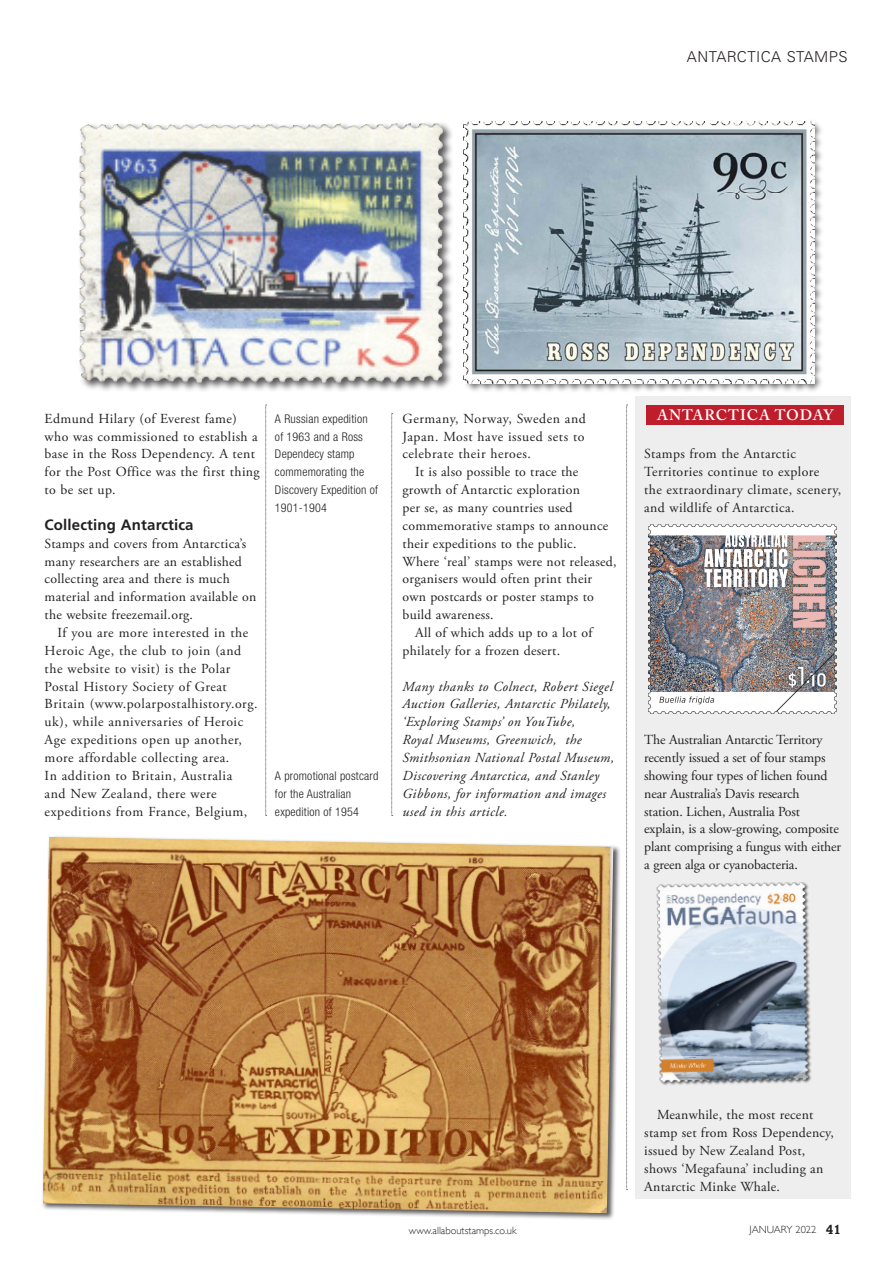
<style>
.page{position:relative;width:893px;height:1263px;background:#fff}
.page>*{position:absolute;margin:0;border:0;box-sizing:border-box;transform-origin:0 0}
._8_subhead{font:700 15px "Frutiger LT Std";letter-spacing:.01em;color:#231f20}
._1_standfirst{font:300 15px "Univers LT Std";letter-spacing:.03em;color:#231f20}
._1_standfirst-2{font:600 15px "Adobe Caslon Pro";letter-spacing:.065em;color:#fff}
._6_body_copy{font:13.8px/17.9px "Adobe Garamond Pro";letter-spacing:.02em;color:#231f20}
._6_body_copy-2{font:13.8px/17.9px "Adobe Garamond Pro";letter-spacing:.04em;color:#231f20}
._6_body_copy-3{font:13.8px/17.9px "Adobe Garamond Pro";letter-spacing:-.01em;color:#231f20}
._6_body_copy-4{font:italic 13.8px/17.9px "Adobe Garamond Pro";letter-spacing:.03em;color:#231f20}
._3_Caption{font:300 condensed 12px/17.9px "Helvetica Neue LT Std";letter-spacing:.02em;color:#231f20}
.t1{font:300 10.5px "Gill Sans";color:#231f20}
.s1{font-family:"Amasis MT Std";font-weight:700;font-size:13.5px}
</style>
<div class="page">
<div style="left:635px;top:396px;width:215px;height:803px;background:#eee"></div>
<svg style="left:626px;top:405px;width:2px;height:785px"></svg>
<svg style="left:391px;top:413px;width:2px;height:403px"></svg>
<svg style="left:265px;top:405px;width:2px;height:411px"></svg>
<div style="left:647px;top:405px;width:197px;height:19px;background:#be1d2c"></div>
<div style="left:78px;top:121px;width:377px;height:272px;background:#231f20;opacity:.75"></div>
<img style="left:234px;top:123px;width:203px;height:6px">
<div style="left:463px;top:119px;width:361px;height:274px;background:#231f20;opacity:.75"></div>
<img style="left:464px;top:121px;width:350px;height:262px">
<div style="left:41px;top:835px;width:580px;height:385px;background:#231f20;opacity:.75"></div>
<img style="left:43px;top:837px;width:570px;height:376px">
<img style="left:648px;top:525px;width:189px;height:188px">
<img style="left:656px;top:882px;width:156px;height:203px">
<p class="_1_standfirst" style="left:687px;top:48px;width:162px">ANTARCTICA STAMPS</p>
<p class="_6_body_copy" style="left:45px;top:410px;width:217px">Edmund Hilary (of Everest fame) who was commissioned to establish a base in the Ross Dependency. A tent for the Post Office was the first thing to be set up.</p>
<p class="_8_subhead" style="left:45px;top:516px;width:150px">Collecting Antarctica</p>
<p class="_6_body_copy" style="left:45px;top:535px;width:213px">Stamps and covers from Antarctica’s many researchers are an established collecting area and there is much material and information available on the website freezemail.org.</p>
<p class="_6_body_copy-2" style="left:45px;top:624px;width:214px;text-indent:13px">If you are more interested in the Heroic Age, the club to join (and the website to visit) is the Polar Postal History Society of Great Britain (www.polarpostalhistory.org. uk), while anniversaries of Heroic Age expeditions open up another, more affordable collecting area.<br>In addition to Britain, Australia<br>and New Zealand, there were expeditions from France, Belgium,</p>
<p class="_3_Caption" style="left:275px;top:409px;width:94px">A Russian expedition</p>
<p class="_1_standfirst-2" style="left:657px;top:406px;width:178px">ANTARCTICA TODAY</p>
<p class="_3_Caption" style="left:275px;top:427px;width:105px">of 1963 and a Ross<br>Dependecy stamp commemorating the<br>Discovery Expedition of<br>1901-1904</p>
<p class="_6_body_copy" style="left:403px;top:410px;width:185px;text-align:justify">Germany, Norway, Sweden and Japan. Most have issued sets to celebrate their heroes.</p>
<p class="_6_body_copy" style="left:403px;top:463px;width:216px;text-indent:13px">It is also possible to trace the growth of Antarctic exploration<br>per se, as many countries used commemorative stamps to announce their expeditions to the public.<br>Where ‘real’ stamps were not released, organisers would often print their own postcards or poster stamps to build awareness.</p>
<p class="_6_body_copy" style="left:403px;top:624px;width:191px;text-indent:13px">All of which adds up to a lot of philately for a frozen desert.</p>
<p class="_6_body_copy-4" style="left:403px;top:678px;width:213px">Many thanks to Colnect, Robert Siegel Auction Galleries, Antarctic Philately, ‘Exploring Stamps’ on YouTube,<br>Royal Museums, Greenwich, the Smithsonian National Postal Museum, Discovering Antarctica, and Stanley Gibbons, for information and images used in this article.</p>
<p class="_6_body_copy" style="left:644px;top:446px;width:198px">Stamps from the Antarctic<br>Territories continue to explore<br>the extraordinary climate, scenery, and wildlife of Antarctica.</p>
<p class="_6_body_copy-3" style="left:644px;top:731px;width:198px">The Australian Antarctic Territory recently issued a set of four stamps showing four types of lichen found near Australia’s Davis research station. Lichen, Australia Post explain, is a slow-growing, composite plant comprising a fungus with either a green alga or cyanobacteria.</p>
<p class="_3_Caption" style="left:275px;top:767px;width:105px">A promotional postcard for the Australian expedition of 1954</p>
<p class="_6_body_copy" style="left:644px;top:1106px;width:191px;text-indent:13px">Meanwhile, the most recent stamp set from Ross Dependency, issued by New Zealand Post, shows ‘Megafauna’ including an<br>Antarctic Minke Whale.</p>
<p class="t1" style="left:409px;top:1222px;width:109px">www.allaboutstamps.co.uk</p>
<p class="t1" style="left:749px;top:1221px;width:93px">JANUARY 2022 <span class="s1">41</span></p>
</div>
